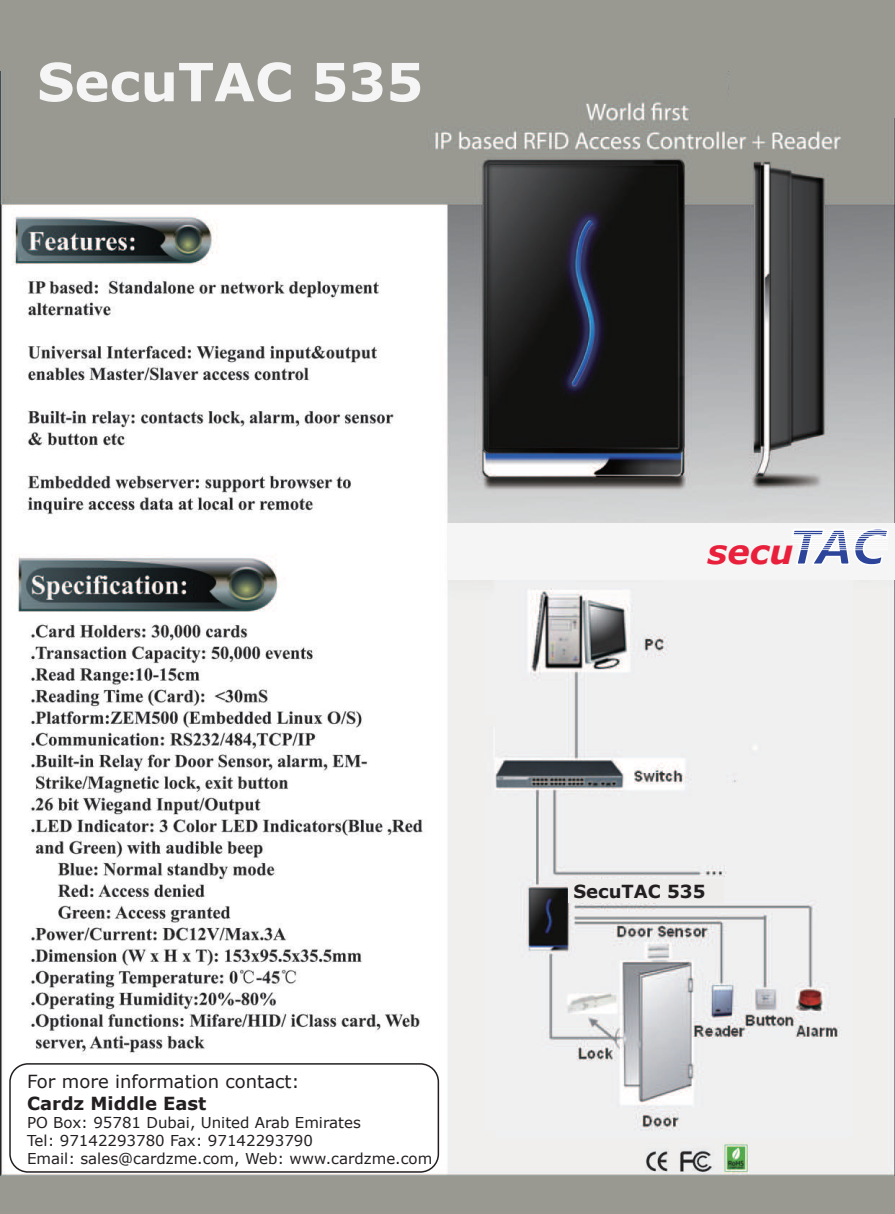
<style>
.page{position:relative;width:895px;height:1214px;background:#fff}
.page>*{position:absolute;margin:0;border:0;box-sizing:border-box;transform-origin:0 0}
.t1{font:700 52.65px "Verdana";color:#f5f5f5}
.t2{font:italic 700 33.6px "Verdana";color:#e8203b}
.t3{font:18px "Verdana";color:#231f20}
.t4{font:700 18px "Verdana";color:#231f20}
.t5{font:15px/18px "Verdana";color:#231f20}
</style>
<div class="page">
<img style="left:0;top:70px;width:894px;height:1106px">
<div style="left:11px;top:18px;width:267px;height:77px;background:#999992"></div>
<div style="left:14px;top:1093px;width:384px;height:73px;background:#fff"></div>
<div style="left:0;top:1176px;width:894px;height:37px;background:#999992"></div>
<div style="left:102px;top:101px;width:310px;height:95px;background:#999992"></div>
<div style="left:729px;top:70px;width:165px;height:48px;background:#999992"></div>
<div style="left:0;top:0;width:894px;height:70px;background:#999992"></div>
<div style="left:447px;top:523px;width:447px;height:56px;background:#f5f5f5"></div>
<svg style="left:794px;top:529px;width:93px;height:36px"></svg>
<div style="left:568px;top:879px;width:155px;height:23px;background:#eeedec"></div>
<div style="left:9px;top:1062px;width:430px;height:110px;border:2px solid #231f20;border-radius:18px"></div>
<h1 class="t1" style="left:37px;top:45px;width:388px">SecuTAC 535</h1>
<p class="t3" style="left:27px;top:1068px;width:274px">For more information contact:</p>
<p class="t4" style="left:27px;top:1090px;width:181px">Cardz Middle East</p>
<p class="t5" style="left:27px;top:1112px;width:406px">PO Box: 95781 Dubai, United Arab Emirates<br>Tel: 97142293780 Fax: 97142293790<br>Email: sales@cardzme.com, Web: www.cardzme.com</p>
<h2 class="t2" style="left:707px;top:528px;width:87px">secu</h2>
<p class="t4" style="left:573px;top:878px;width:133px">SecuTAC 535</p>
</div>
